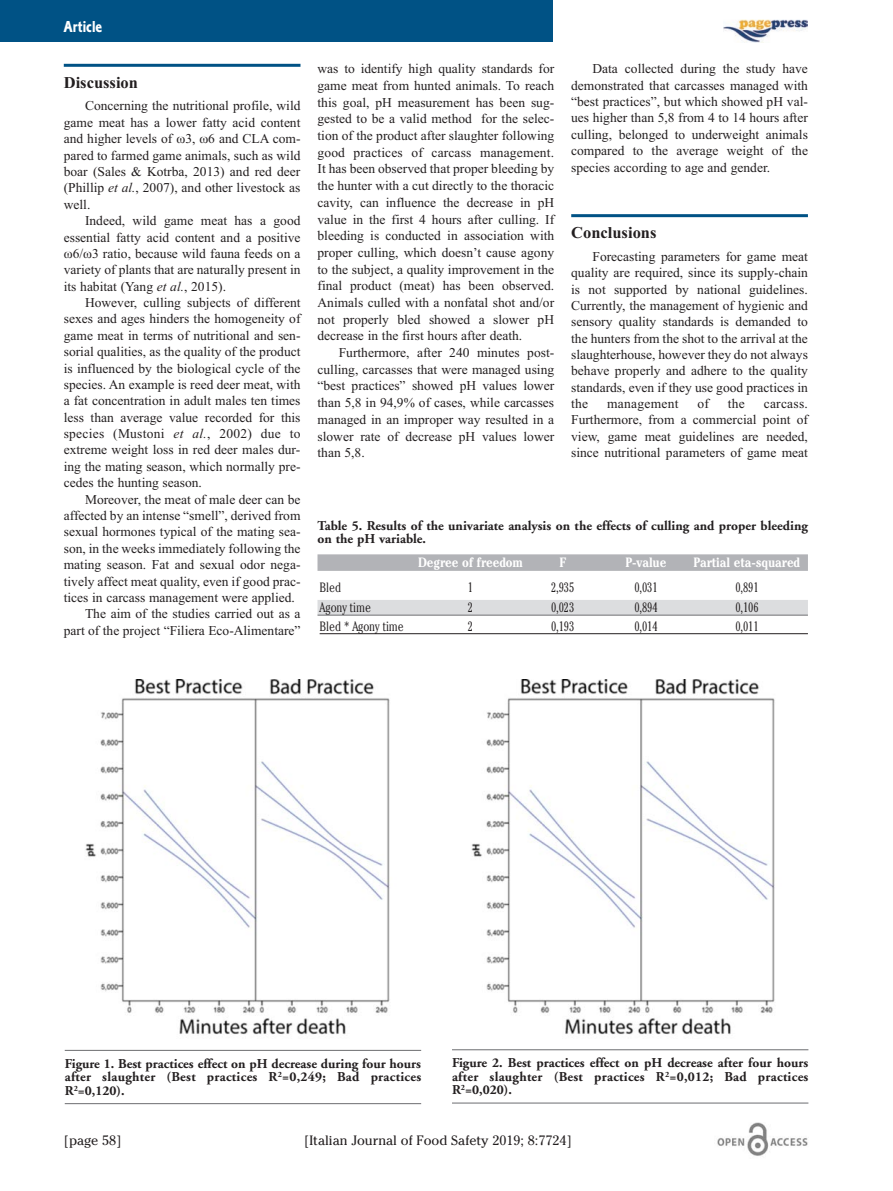
<style>
.page{position:relative;width:893px;height:1191px;background:#fff}
.page>*{position:absolute;margin:0;border:0;box-sizing:border-box;transform-origin:0 0}
.t1{font:700 16.5px "Times New Roman";color:#231f20}
.t2{font:16.5px "Corinthian Bold Condensed Plain";color:#fff}
.t3{font:13.5px/16.4px "Times New Roman";color:#231f20;text-align:justify}
.t4{font:700 13.5px/13.5px "Adobe Garamond";color:#231f20;text-align:justify}
.t5{font:300 condensed 13.5px "Cheltenham";letter-spacing:-.01em;color:#231f20}
.t6{font:13.5px "Cheltenham";color:#231f20}
.t7{font:700 condensed 13.5px "Cheltenham";letter-spacing:-.01em;color:#fff}
.t8{font:13.5px "Times New Roman";letter-spacing:.02em;color:#231f20}
.s1{font-style:italic}
</style>
<div class="page">
<hr style="left:64px;top:64px;width:236px;height:3px;background:#005285">
<hr style="left:571px;top:214px;width:237px;height:3px;background:#005285">
<div style="left:0;top:0;width:553px;height:42px;background:#005285"></div>
<img style="left:717px;top:1123px;width:91px;height:33px">
<img style="left:723px;top:19px;width:84px;height:24px">
<hr style="left:65px;top:1050px;width:356px;height:1px;background:#6c6d70">
<hr style="left:65px;top:1103px;width:356px;height:1px;background:#6c6d70">
<img style="left:85px;top:680px;width:305px;height:355px">
<img style="left:471px;top:680px;width:304px;height:355px">
<hr style="left:452px;top:1049px;width:356px;height:1px;background:#6c6d70">
<hr style="left:452px;top:1102px;width:356px;height:1px;background:#6c6d70">
<div style="left:317px;top:554px;width:491px;height:17px;background:#b2b3b7"></div>
<div style="left:317px;top:600px;width:491px;height:15px;background:#dcdddf"></div>
<hr style="left:317px;top:615px;width:491px;height:1px;background:#6c6d70">
<hr style="left:320px;top:633px;width:488px;height:1px;background:#231f20">
<p class="t2" style="left:63px;top:21px;width:40px">Article</p>
<p class="t1" style="left:64px;top:73px;width:76px">Discussion</p>
<p class="t3" style="left:64px;top:98px;width:238px;text-indent:21px">Concerning the nutritional profile, wild game meat has a lower fatty acid content and higher levels of ω3, ω6 and CLA com&shy;pared to farmed game animals, such as wild boar (Sales &amp; Kotrba, 2013) and red deer (Phillip <span class="s1">et al.</span>, 2007), and other livestock as well.</p>
<p class="t3" style="left:64px;top:212px;width:238px;text-indent:21px">Indeed, wild game meat has a good essential fatty acid content and a positive ω6/ω3 ratio, because wild fauna feeds on a variety of plants that are naturally present in its habitat (Yang <span class="s1">et al.</span>, 2015).</p>
<p class="t3" style="left:64px;top:294px;width:238px;text-indent:21px">However, culling subjects of different sexes and ages hinders the homogeneity of game meat in terms of nutritional and sen&shy;sorial qualities, as the quality of the product is influenced by the biological cycle of the species. An example is reed deer meat, with a fat concentration in adult males ten times less than average value recorded for this species (Mustoni <span class="s1">et al.</span>, 2002) due to extreme weight loss in red deer males dur&shy;ing the mating season, which normally pre&shy;cedes the hunting season.</p>
<p class="t3" style="left:85px;top:491px;width:217px">Moreover, the meat of male deer can be</p>
<p class="t3" style="left:64px;top:507px;width:238px">affected by an intense “smell”, derived from</p>
<p class="t3" style="left:64px;top:523px;width:238px">sexual hormones typical of the mating sea-</p>
<p class="t3" style="left:64px;top:540px;width:238px">son, in the weeks immediately following the</p>
<p class="t3" style="left:64px;top:556px;width:238px">mating season. Fat and sexual odor nega-</p>
<p class="t3" style="left:64px;top:572px;width:238px">tively affect meat quality, even if good prac-</p>
<p class="t3" style="left:64px;top:589px;width:233px">tices in carcass management were applied.</p>
<p class="t3" style="left:85px;top:605px;width:217px">The aim of the studies carried out as a</p>
<p class="t3" style="left:64px;top:622px;width:238px">part of the project “Filiera Eco-Alimentare”</p>
<p class="t3" style="left:317px;top:60px;width:238px">was to identify high quality standards for game meat from hunted animals. To reach this goal, pH measurement has been sug&shy;gested to be a valid method for the selec&shy;tion of the product after slaughter following good practices of carcass management.<br>It has been observed that proper bleeding by the hunter with a cut directly to the thoracic cavity, can influence the decrease in pH value in the first 4 hours after culling. If bleeding is conducted in association with proper culling, which doesn’t cause agony to the subject, a quality improvement in the final product (meat) has been observed.<br>Animals culled with a nonfatal shot and/or not properly bled showed a slower pH decrease in the first hours after death.</p>
<p class="t3" style="left:317px;top:344px;width:238px;text-indent:21px">Furthermore, after 240 minutes post&shy;culling, carcasses that were managed using “best practices” showed pH values lower than 5,8 in 94,9% of cases, while carcasses managed in an improper way resulted in a slower rate of decrease pH values lower than 5,8.</p>
<p class="t3" style="left:571px;top:61px;width:238px;text-indent:21px">Data collected during the study have demonstrated that carcasses managed with “best practices”, but which showed pH val&shy;ues higher than 5,8 from 4 to 14 hours after culling, belonged to underweight animals compared to the average weight of the species according to age and gender.</p>
<p class="t1" style="left:571px;top:223px;width:87px">Conclusions</p>
<p class="t3" style="left:571px;top:248px;width:238px;text-indent:21px">Forecasting parameters for game meat quality are required, since its supply-chain is not supported by national guidelines.<br>Currently, the management of hygienic and sensory quality standards is demanded to the hunters from the shot to the arrival at the slaughterhouse, however they do not always behave properly and adhere to the quality standards, even if they use good practices in the</p>
<p class="t8" style="left:607px;top:395px;width:73px">management</p>
<p class="t3" style="left:697px;top:395px;width:13px">of</p>
<p class="t3" style="left:728px;top:395px;width:19px">the</p>
<p class="t3" style="left:571px;top:395px;width:238px;text-indent:192px">carcass.<br>Furthermore, from a commercial point of view, game meat guidelines are needed, since nutritional parameters of game meat</p>
<p class="t4" style="left:317px;top:520px;width:492px">Table 5. Results of the univariate analysis on the effects of culling and proper bleeding on the pH variable.</p>
<p class="t7" style="left:418px;top:557px;width:107px">Degree of freedom</p>
<p class="t7" style="left:559px;top:557px;width:8px">F</p>
<p class="t7" style="left:626px;top:557px;width:42px">P-value</p>
<p class="t7" style="left:694px;top:557px;width:108px">Partial eta-squared</p>
<p class="t5" style="left:320px;top:583px;width:23px">Bled</p>
<p class="t5" style="left:468px;top:583px;width:7px">1</p>
<p class="t5" style="left:551px;top:583px;width:25px">2,935</p>
<p class="t5" style="left:634px;top:583px;width:25px">0,031</p>
<p class="t5" style="left:735px;top:583px;width:25px">0,891</p>
<p class="t5" style="left:320px;top:602px;width:53px">Agony time</p>
<p class="t5" style="left:468px;top:602px;width:7px">2</p>
<p class="t5" style="left:551px;top:602px;width:25px">0,023</p>
<p class="t5" style="left:634px;top:602px;width:25px">0,894</p>
<p class="t5" style="left:735px;top:602px;width:25px">0,106</p>
<p class="t5" style="left:320px;top:621px;width:86px">Bled * Agony time</p>
<p class="t5" style="left:468px;top:621px;width:7px">2</p>
<p class="t5" style="left:551px;top:621px;width:25px">0,193</p>
<p class="t5" style="left:634px;top:621px;width:25px">0,014</p>
<p class="t5" style="left:735px;top:621px;width:25px">0,011</p>
<p class="t4" style="left:65px;top:1058px;width:358px">Figure 1. Best practices effect on pH decrease during four hours after slaughter (Best practices R<sup>2</sup>=0,249; Bad practices R<sup>2</sup>=0,120).</p>
<p class="t4" style="left:452px;top:1057px;width:358px">Figure 2. Best practices effect on pH decrease after four hours after slaughter (Best practices R<sup>2</sup>=0,012; Bad practices R<sup>2</sup>=0,020).</p>
<p class="t6" style="left:64px;top:1132px;width:59px">[page 58]</p>
<p class="t6" style="left:304px;top:1132px;width:269px">[Italian Journal of Food Safety 2019; 8:7724]</p>
</div>
